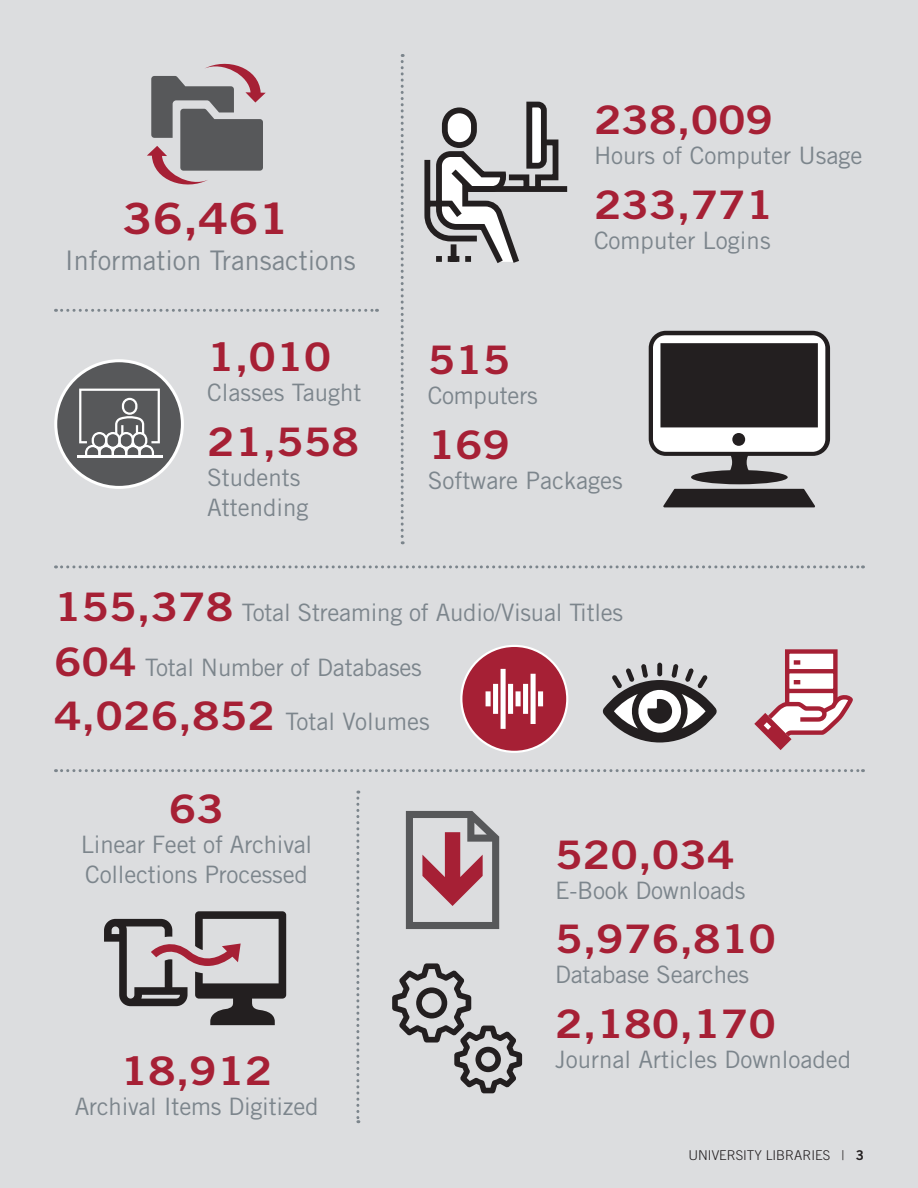
<style>
.page{position:relative;width:918px;height:1188px;background:#dcdddf}
.page>*{position:absolute;margin:0;border:0;box-sizing:border-box;transform-origin:0 0}
.t1{font:43.05px "Trade Gothic LT Std Bd 2";color:#a62035;scale:1.15 1}
.t2{font:39.3px "Trade Gothic LT Std Bd 2";color:#a62035;scale:1.15 1}
.t3{font:27px "Trade Gothic LT Std";color:#7c858c}
.t4{font:24px/30.2px "Trade Gothic LT Std";letter-spacing:-.01em;color:#7c858c}
.t5{font:300 13.5px "Trade Gothic LT Std";color:#231f20}
.s1{font-family:"Trade Gothic LT Std Bd 2";font-size:39.3px;color:#a62035}
.s2{font-family:"Trade Gothic LT Std Bd 2";font-weight:400}
</style>
<div class="page">
<svg style="left:56px;top:309px;width:321px;height:3px"></svg>
<svg style="left:56px;top:565px;width:807px;height:3px"></svg>
<svg style="left:56px;top:769px;width:807px;height:3px"></svg>
<svg style="left:401px;top:54px;width:3px;height:490px"></svg>
<svg style="left:356px;top:791px;width:3px;height:332px"></svg>
<div style="left:56px;top:361px;width:126px;height:126px;background:#57585a;border-radius:50%"></div>
<div style="left:54px;top:359px;width:130px;height:130px;border:3px solid #fff;border-radius:50%"></div>
<hr style="left:77px;top:455px;width:85px;height:3px;background:#fff">
<svg style="left:79px;top:389px;width:81px;height:66px"></svg>
<svg style="left:147px;top:63px;width:119px;height:122px"></svg>
<svg style="left:424px;top:101px;width:144px;height:162px"></svg>
<svg style="left:649px;top:331px;width:181px;height:176px"></svg>
<svg style="left:392px;top:963px;width:130px;height:130px"></svg>
<svg style="left:406px;top:811px;width:93px;height:118px"></svg>
<svg style="left:104px;top:911px;width:182px;height:114px"></svg>
<svg style="left:462px;top:647px;width:104px;height:104px"></svg>
<svg style="left:754px;top:649px;width:99px;height:101px"></svg>
<svg style="left:602px;top:663px;width:115px;height:80px"></svg>
<h1 class="t1" style="left:123px;top:192px;width:146px">36,461</h1>
<p class="t3" style="left:65px;top:245px;width:292px">Information Transactions</p>
<h2 class="t2" style="left:207px;top:332px;width:110px">1,010</h2>
<p class="t4" style="left:207px;top:377px;width:156px">Classes Taught</p>
<h2 class="t2" style="left:207px;top:417px;width:134px">21,558</h2>
<p class="t4" style="left:207px;top:462px;width:103px">Students<br>Attending</p>
<h2 class="t2" style="left:594px;top:96px;width:158px">238,009</h2>
<p class="t4" style="left:594px;top:141px;width:270px">Hours of Computer Usage</p>
<h2 class="t2" style="left:594px;top:181px;width:158px">233,771</h2>
<p class="t4" style="left:594px;top:225px;width:178px">Computer Logins</p>
<h2 class="t2" style="left:428px;top:336px;width:74px">515</h2>
<p class="t4" style="left:428px;top:380px;width:112px">Computers</p>
<h2 class="t2" style="left:428px;top:421px;width:74px">169</h2>
<p class="t4" style="left:428px;top:465px;width:197px">Software Packages</p>
<p class="t4" style="left:54px;top:597px;width:571px"><span class="s1">155,378</span> Total Streaming of Audio/Visual Titles</p>
<p class="t4" style="left:54px;top:652px;width:369px"><span class="s1">604</span> Total Number of Databases</p>
<p class="t4" style="left:54px;top:706px;width:377px"><span class="s1">4,026,852</span> Total Volumes</p>
<h2 class="t2" style="left:169px;top:785px;width:50px">63</h2>
<p class="t4" style="left:81px;top:829px;width:233px">Linear Feet of Archival<br>Collections Processed</p>
<h2 class="t2" style="left:121px;top:1047px;width:134px">18,912</h2>
<p class="t4" style="left:75px;top:1091px;width:245px">Archival Items Digitized</p>
<h2 class="t2" style="left:555px;top:831px;width:158px">520,034</h2>
<p class="t4" style="left:555px;top:875px;width:192px">E-Book Downloads</p>
<h2 class="t2" style="left:555px;top:915px;width:194px">5,976,810</h2>
<p class="t4" style="left:555px;top:959px;width:196px">Database Searches</p>
<h2 class="t2" style="left:555px;top:1000px;width:194px">2,180,170</h2>
<p class="t4" style="left:555px;top:1044px;width:298px">Journal Articles Downloaded</p>
<p class="t5" style="left:688px;top:1147px;width:177px">UNIVERSITY LIBRARIES | <span class="s2">3</span></p>
</div>
